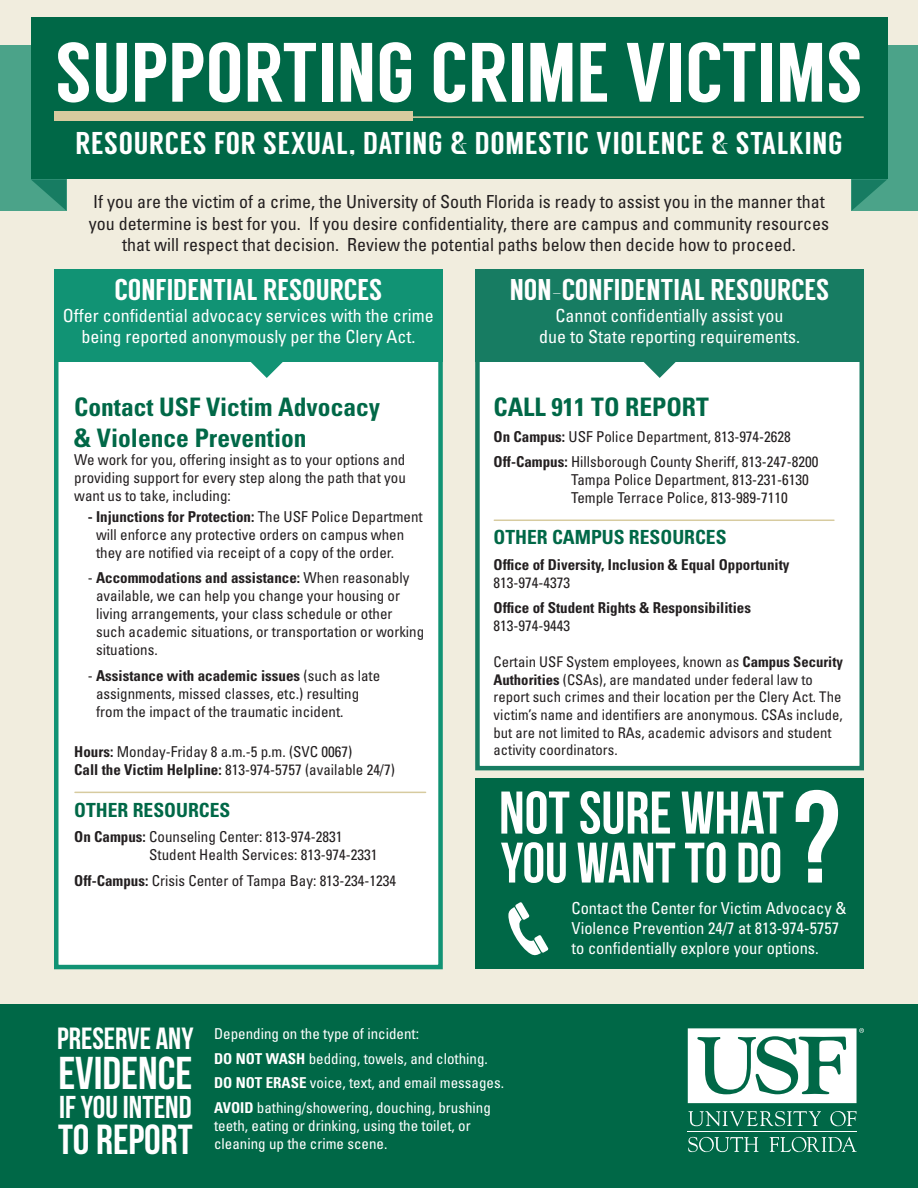
<style>
.page{position:relative;width:918px;height:1188px;background:#f1edde}
.page>*{position:absolute;margin:0;border:0;box-sizing:border-box;transform-origin:0 0}
.t1{font:130.95px "Bebas Neue";color:#fff}
.t2{font:84px "Langdon";color:#fff}
.t3{font:60.15px "Bebas Neue";color:#fff}
.t4{font:57px "Bebas Neue";color:#fff}
.t5{font:45.9px "Bebas Neue";color:#fff}
.t6{font:42px "Bebas Neue";color:#fff}
.t7{font:31.65px "Bebas Neue";color:#fff}
.t8{font:31.5px "Langdon";letter-spacing:.025em;color:#fff}
.t9{font:30.6px "Bebas Neue";color:#fff}
.t10{font:30px "Langdon";color:#fff}
.t11{font:700 condensed 25.5px/30.6px "Univers LT Std";color:#006847}
.t12{font:700 condensed 19.5px "Univers LT Std";color:#006847}
.t13{font:condensed 18px/21.6px "Univers LT Std";color:#231f20;text-align:center}
.t14{font:condensed 18px/21.6px "Univers LT Std";color:#fff;text-align:center}
.t15{font:condensed 16.5px/19.8px "Univers LT Std";color:#fff}
.t16{font:condensed 15px/18px "Univers LT Std";color:#231f20}
.t17{font:condensed 15px/18px "Univers LT Std";color:#fff}
.t18{font:700 condensed 15px/18px "Univers LT Std";color:#231f20}
.t19{font:condensed 14.7px/17.7px "Univers LT Std";color:#231f20}
.s1{font-weight:700}
.s2{font-weight:400}
</style>
<div class="page">
<div style="left:852px;top:45px;width:66px;height:166px;background:#4ba389"></div>
<div style="left:0;top:45px;width:66px;height:166px;background:#4ba389"></div>
<div style="left:31px;top:17px;width:856px;height:162px;background:#006847"></div>
<div style="left:54px;top:112px;width:358px;height:9px;background:#d7cb9f"></div>
<svg style="left:31px;top:179px;width:35px;height:31px"></svg>
<svg style="left:852px;top:179px;width:35px;height:31px"></svg>
<div style="left:54px;top:269px;width:389px;height:700px;background:#fff;border:4px solid #119374"></div>
<div style="left:54px;top:269px;width:389px;height:93px;background:#119374"></div>
<svg style="left:251px;top:362px;width:32px;height:16px"></svg>
<hr style="left:75px;top:792px;width:351px;height:1px;background:#d7cb9f">
<div style="left:0;top:1004px;width:918px;height:184px;background:#006847"></div>
<svg style="left:688px;top:1111px;width:133px;height:15px"></svg>
<svg style="left:830px;top:1111px;width:27px;height:15px"></svg>
<svg style="left:688px;top:1137px;width:71px;height:15px"></svg>
<svg style="left:769px;top:1137px;width:88px;height:15px"></svg>
<hr style="left:688px;top:1131px;width:169px;height:1px;background:#fff">
<svg style="left:688px;top:1028px;width:176px;height:75px"></svg>
<hr style="left:372px;top:116px;width:491px;height:2px;background:#d7cb9f">
<div style="left:475px;top:346px;width:389px;height:424px;background:#fff;border:4px solid #177c62"></div>
<div style="left:475px;top:269px;width:389px;height:93px;background:#177c62"></div>
<svg style="left:644px;top:362px;width:32px;height:16px"></svg>
<hr style="left:494px;top:520px;width:340px;height:1px;background:#d7cb9f">
<div style="left:475px;top:778px;width:389px;height:191px;background:#006847"></div>
<svg style="left:508px;top:902px;width:40px;height:54px"></svg>
<p class="t2" style="left:55px;top:24px;width:809px">SUPPORTING CRIME VICTIMS</p>
<p class="t8" style="left:75px;top:125px;width:769px">RESOURCES FOR SEXUAL, DATING &amp; DOMESTIC VIOLENCE &amp; STALKING</p>
<p class="t13" style="left:89px;top:191px;width:742px">If you are the victim of a crime, the University of South Florida is ready to assist you in the manner that you determine is best for you. If you desire confidentiality, there are campus and community resources that will respect that decision. Review the potential paths below then decide how to proceed.</p>
<p class="t10" style="left:115px;top:272px;width:269px">CONFIDENTIAL RESOURCES</p>
<p class="t14" style="left:63px;top:304px;width:372px">Offer confidential advocacy services with the crime being reported anonymously per the Clery Act.</p>
<p class="t11" style="left:74px;top:392px;width:308px">Contact USF Victim Advocacy &amp; Violence Prevention</p>
<p class="t16" style="left:74px;top:450px;width:333px;text-align:justify">We work for you, offering insight as to your options and providing support for every step along the path that you want us to take, including:</p>
<p class="t16" style="left:96px;top:507px;width:328px;text-indent:-8px"><span class="s1">- Injunctions for Protection:</span> The USF Police Department will enforce any protective orders on campus when they are notified via receipt of a copy of the order.</p>
<p class="t16" style="left:96px;top:569px;width:330px;text-indent:-8px">- <span class="s1">Accommodations and assistance:</span> When reasonably available, we can help you change your housing or living arrangements, your class schedule or other such academic situations, or transportation or working situations.</p>
<p class="t16" style="left:96px;top:666px;width:286px;text-indent:-8px">- <span class="s1">Assistance with academic issues</span> (such as late assignments, missed classes, etc.) resulting from the impact of the traumatic incident.</p>
<p class="t16" style="left:74px;top:743px;width:322px"><span class="s1">Hours:</span> Monday-Friday 8 a.m.-5 p.m. (SVC 0067)<br><span class="s1">Call the Victim Helpline:</span> 813-974-5757 (available 24/7)</p>
<p class="t12" style="left:74px;top:798px;width:158px">OTHER RESOURCES</p>
<p class="t16" style="left:149px;top:827px;width:230px;text-indent:-75px"><span class="s1">On Campus:</span> Counseling Center: 813-974-2831<br>Student Health Services: 813-974-2331</p>
<p class="t16" style="left:74px;top:871px;width:324px"><span class="s1">Off-Campus:</span> Crisis Center of Tampa Bay: 813-234-1234</p>
<p class="t10" style="left:510px;top:272px;width:321px">NON-CONFIDENTIAL RESOURCES</p>
<p class="t14" style="left:539px;top:304px;width:262px">Cannot confidentially assist you<br>due to State reporting requirements.</p>
<p class="t11" style="left:494px;top:392px;width:217px">CALL 911 TO REPORT</p>
<p class="t16" style="left:494px;top:427px;width:299px"><span class="s1">On Campus:</span> USF Police Department, 813-974-2628</p>
<p class="t16" style="left:571px;top:452px;width:249px;text-indent:-77px"><span class="s1">Off-Campus:</span> Hillsborough County Sheriff, 813-247-8200<br>Tampa Police Department, 813-231-6130<br>Temple Terrace Police, 813-989-7110</p>
<p class="t12" style="left:494px;top:526px;width:234px">OTHER CAMPUS RESOURCES</p>
<p class="t18" style="left:494px;top:556px;width:298px">Office of Diversity, Inclusion &amp; Equal Opportunity<br><span class="s2">813-974-4373</span></p>
<p class="t18" style="left:494px;top:599px;width:259px">Office of Student Rights &amp; Responsibilities<br><span class="s2">813-974-9443</span></p>
<p class="t19" style="left:494px;top:653px;width:351px">Certain USF System employees, known as <span class="s1">Campus Security Authorities</span> (CSAs), are mandated under federal law to report such crimes and their location per the Clery Act. The victim’s name and identifiers are anonymous. CSAs include, but are not limited to RAs, academic advisors and student activity coordinators.</p>
<p class="t3" style="left:499px;top:780px;width:286px">NOT SURE WHAT</p>
<p class="t4" style="left:501px;top:832px;width:283px">YOU WANT TO DO</p>
<p class="t15" style="left:572px;top:898px;width:276px">Contact the Center for Victim Advocacy &amp;<br>Violence Prevention 24/7 at 813-974-5757 to confidentially explore your options.</p>
<p class="t1" style="left:793px;top:765px;width:49px">?</p>
<p class="t9" style="left:57px;top:1022px;width:138px">PRESERVE ANY</p>
<p class="t5" style="left:58px;top:1048px;width:136px">EVIDENCE</p>
<p class="t7" style="left:59px;top:1090px;width:134px">IF YOU INTEND</p>
<p class="t6" style="left:58px;top:1117px;width:136px">TO REPORT</p>
<p class="t17" style="left:214px;top:1024px;width:206px">Depending on the type of incident:</p>
<p class="t17" style="left:214px;top:1049px;width:275px"><span class="s1">DO NOT WASH</span> bedding, towels, and clothing.</p>
<p class="t17" style="left:214px;top:1074px;width:291px"><span class="s1">DO NOT ERASE</span> voice, text, and email messages.</p>
<p class="t17" style="left:214px;top:1099px;width:278px"><span class="s1">AVOID</span> bathing/showering, douching, brushing teeth, eating or drinking, using the toilet, or cleaning up the crime scene.</p>
</div>
